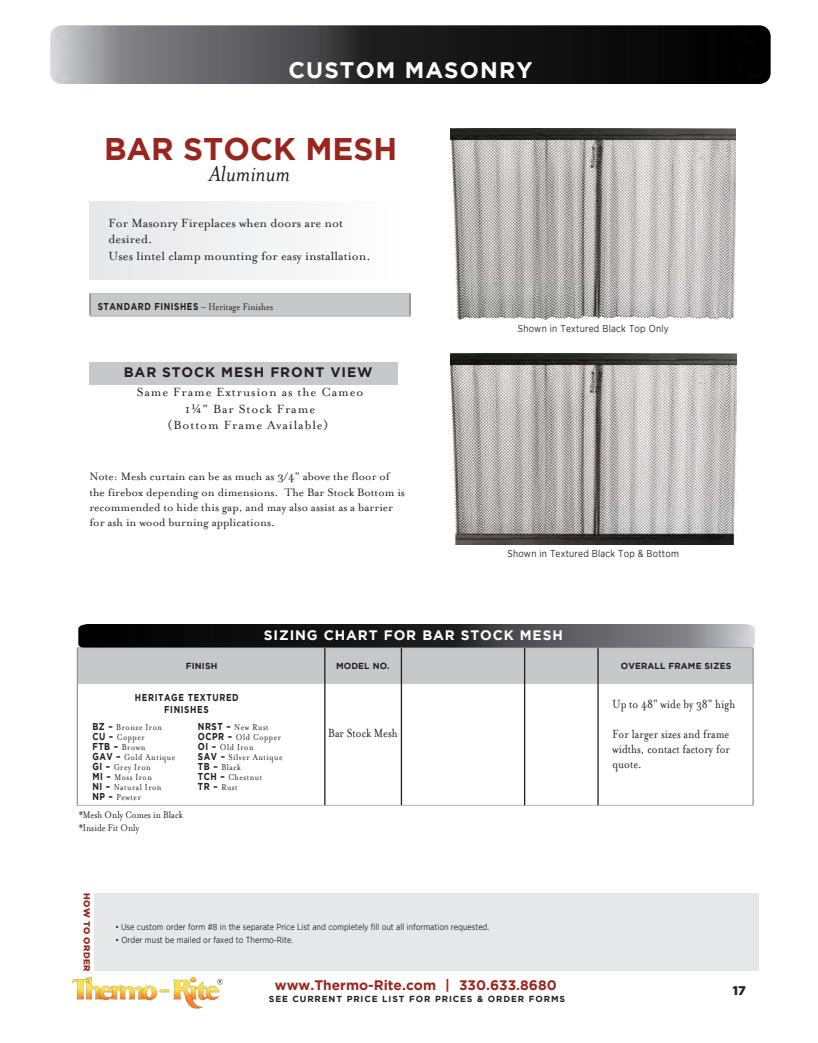
<style>
.page{position:relative;width:818px;height:1043px;background:#fff}
.page>*{position:absolute;margin:0;border:0;box-sizing:border-box;transform-origin:0 0}
.t1{font:700 31.25px "Gotham";color:#98251e}
.t2{font:italic 25px "Mrs Eaves";color:#231f20}
.t3{font:700 22.5px "Gotham";letter-spacing:.05em;color:#fff}
.t4{font:13.75px/16.5px "Mrs Eaves Roman";color:#231f20}
.t5{font:13.75px/30px "Mrs Eaves";color:#231f20;scale:.83 1}
.t6{font:13.75px/16.5px "Mrs Eaves Roman";letter-spacing:.065em;color:#231f20;text-align:center}
.t7{font:700 13.75px "Gotham";color:#99271f}
.t8{font:700 13.75px "Gotham";letter-spacing:.065em;color:#fff}
.t9{font:700 13.75px "Gotham";letter-spacing:.065em;color:#231f20}
.t10{font:13.75px "Mrs Eaves Roman";color:#231f20;scale:.83 1}
.t11{font:12.5px/15px "Mrs Eaves Roman";color:#221e1f}
.t12{font:900 12.5px "Gotham";color:#231f20}
.t13{font:11.25px "Mrs Eaves";color:#231f20;scale:.83 1}
.t14{font:11.25px "Mrs Eaves Roman";color:#231f20;scale:.83 1}
.t15{font:10px/10px "Mrs Eaves Roman";letter-spacing:.065em;color:#231f20;scale:.83 1}
.t16{font:10px/10px "Mrs Eaves Roman";letter-spacing:.065em;color:#221e1f;scale:.83 1}
.t17{font:10px "Gotham";letter-spacing:.025em;color:#231f20;scale:.83 1}
.t18{font:700 10px/12px "Gotham";letter-spacing:.075em;color:#231f20;text-align:center;scale:.83 1}
.t19{font:8.75px "Gotham";color:#231f20;scale:.83 1}
.t20{font:700 8.75px "Gotham";letter-spacing:.1em;color:#231f20}
.t21{font:700 8.75px "Gotham";letter-spacing:.015em;color:#231f20}
.t22{font:900 8.75px "Gotham";letter-spacing:.04em;color:#98251e}
.s1{font-family:"Mrs Eaves Roman";font-weight:400;font-size:11.25px}
.s2{font-family:"Mrs Eaves";font-weight:400;font-size:11.25px}
.s3{font-family:"Minion Pro"}
.s4{font-family:"Gotham";font-weight:700}
.s5{font-family:"Mrs Eaves Roman"}
</style>
<div class="page">
<img style="left:78px;top:624px;width:676px;height:24px">
<img style="left:451px;top:129px;width:284px;height:191px">
<div style="left:90px;top:294px;width:320px;height:23px;background:#c7c8ca"></div>
<div style="left:90px;top:293px;width:320px;height:22px;border:1px solid #939598"></div>
<div style="left:90px;top:201px;width:315px;height:78px;background:#f2f3f4"></div>
<div style="left:95px;top:892px;width:663px;height:78px;background:#e6e7e9"></div>
<div style="left:78px;top:648px;width:675px;height:35px;background:#c7c8ca"></div>
<div style="left:90px;top:362px;width:307px;height:22px;background:#c7c8ca"></div>
<hr style="left:324px;top:647px;width:1px;height:158px;background:#231f20">
<hr style="left:401px;top:647px;width:1px;height:158px;background:#231f20">
<hr style="left:524px;top:647px;width:1px;height:158px;background:#231f20">
<hr style="left:597px;top:647px;width:1px;height:158px;background:#231f20">
<div style="left:77px;top:647px;width:676px;height:158px;border:1px solid #939598"></div>
<img style="left:50px;top:25px;width:720px;height:58px">
<img style="left:73px;top:977px;width:150px;height:31px">
<img style="left:451px;top:353px;width:285px;height:192px">
<h3 class="t3" style="left:288px;top:57px;width:245px">CUSTOM MASONRY</h3>
<h1 class="t1" style="left:104px;top:131px;width:295px">BAR STOCK MESH</h1>
<h2 class="t2" style="left:209px;top:160px;width:83px">Aluminum</h2>
<p class="t4" style="left:109px;top:215px;width:263px">For Masonry Fireplaces when doors are not desired.<br>Uses lintel clamp mounting for easy installation.</p>
<p class="t18" style="left:98px;top:300px;width:213px">STANDARD FINISHES <span class="s1">–</span> <span class="s2">Heritage Finishes</span></p>
<p class="t9" style="left:124px;top:364px;width:250px">BAR STOCK MESH FRONT VIEW</p>
<p class="t6" style="left:137px;top:384px;width:228px">Same Frame Extrusion as the Cameo<br>1<span class="s3">¼</span>" Bar Stock Frame<br>(Bottom Frame Available)</p>
<p class="t11" style="left:89px;top:469px;width:317px">Note: Mesh curtain can be as much as 3/4" above the floor of the firebox depending on dimensions. The Bar Stock Bottom is recommended to hide this gap, and may also assist as a barrier for ash in wood burning applications.</p>
<p class="t17" style="left:517px;top:323px;width:183px">Shown in Textured Black Top Only</p>
<p class="t17" style="left:507px;top:548px;width:208px">Shown in Textured Black Top &amp; Bottom</p>
<p class="t8" style="left:264px;top:627px;width:300px">SIZING CHART FOR BAR STOCK MESH</p>
<p class="t20" style="left:186px;top:661px;width:33px">FINISH</p>
<p class="t21" style="left:621px;top:661px;width:112px">OVERALL FRAME SIZES</p>
<p class="t18" style="left:135px;top:691px;width:127px">HERITAGE TEXTURED<br>FINISHES</p>
<p class="t15" style="left:92px;top:722px;width:101px"><span class="s4">BZ –</span> Bronze Iron<br><span class="s4">CU –</span> Copper<br><span class="s4">FTB –</span> Brown<br><span class="s4">GAV –</span> Gold Antique<br><span class="s4">GI –</span> Grey Iron<br><span class="s4">MI –</span> Moss Iron<br><span class="s4">NI –</span> Natural Iron<br><span class="s4">NP –</span> Pewter</p>
<p class="t13" style="left:79px;top:808px;width:126px">*Mesh Only Comes in Black</p>
<p class="t14" style="left:79px;top:821px;width:74px">*Inside Fit Only</p>
<p class="t16" style="left:198px;top:722px;width:103px"><span class="s4">NRST –</span> New Rust<br><span class="s4">OCPR –</span> Old Copper<br><span class="s4">OI –</span> Old Iron<br><span class="s4">SAV –</span> Silver Antique<br><span class="s4">TB –</span> Black<br><span class="s4">TCH –</span> Chestnut<br><span class="s4">TR –</span> Rust</p>
<p class="t10" style="left:328px;top:725px;width:85px">Bar Stock Mesh</p>
<p class="t22" style="left:92px;top:893px;width:79px;rotate:90deg">HOW TO ORDER</p>
<p class="t19" style="left:115px;top:922px;width:451px">• Use custom order form #8 in the separate Price List and completely fill out all information requested.</p>
<p class="t19" style="left:115px;top:935px;width:215px">• Order must be mailed or faxed to Thermo-Rite.</p>
<p class="t7" style="left:275px;top:977px;width:283px">www.Thermo-Rite.com | 330.633.8680</p>
<p class="t20" style="left:269px;top:994px;width:298px">SEE CURRENT PRICE LIST FOR PRICES &amp; ORDER FORMS</p>
<p class="t5" style="left:612px;top:688px;width:149px">Up to <span class="s5">48</span>" wide by <span class="s5">38</span>" high<br>For larger sizes and frame</p>
<p class="t5" style="left:612px;top:741px;width:143px;line-height:15px">widths, contact factory for quote.</p>
<p class="t12" style="left:732px;top:982px;width:14px">17</p>
</div>
